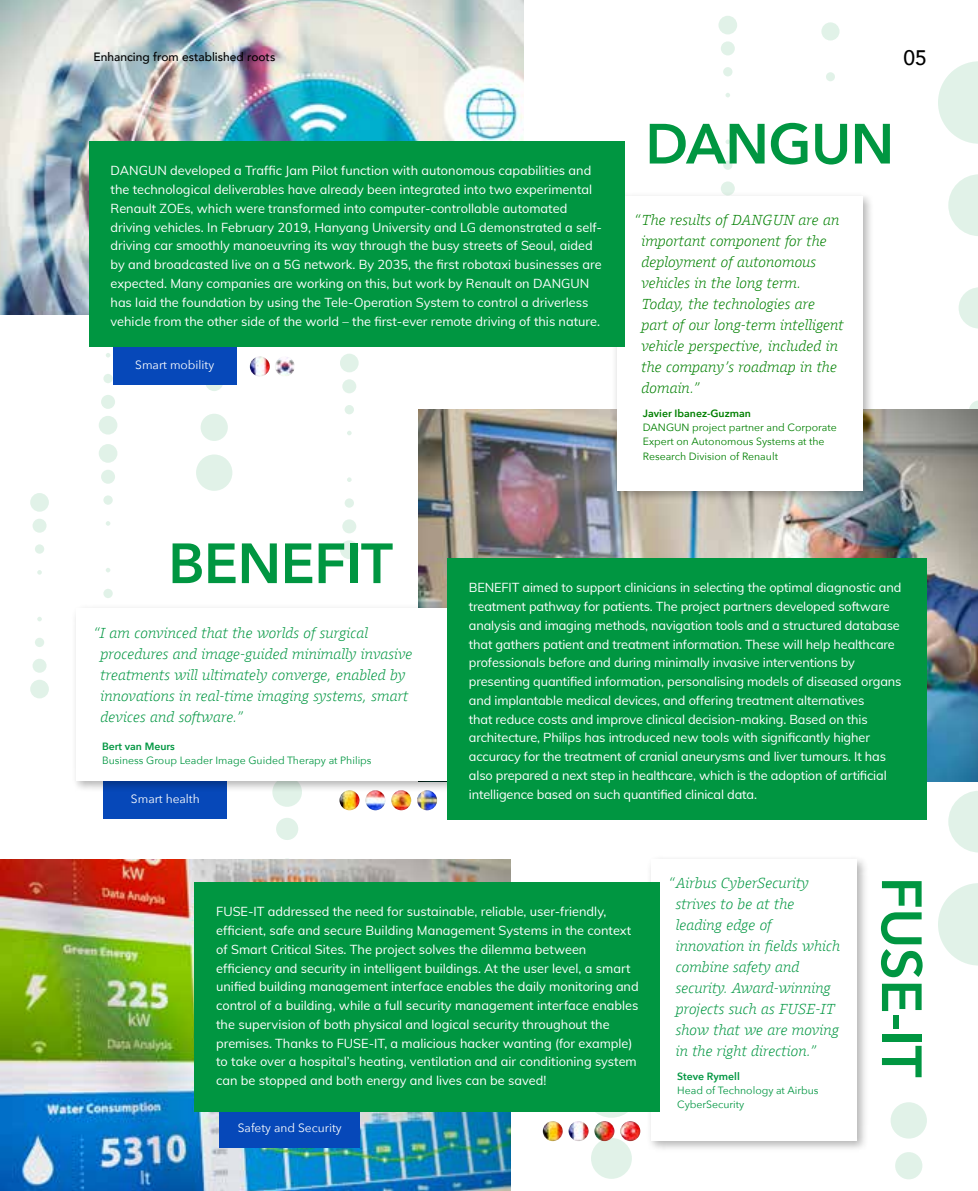
<style>
.page{position:relative;width:978px;height:1191px;background:#fff}
.page>*{position:absolute;margin:0;border:0;box-sizing:border-box;transform-origin:0 0}
.t1{font:600 55.95px "Avenir Next";letter-spacing:-.01em;color:#009641}
.t2{font:500 21px "Avenir";color:#000}
.t3{font:italic 300 15px/21px "Harrison Serif Pro";letter-spacing:.01em;color:#009641}
.t4{font:italic 300 15px/21px "Harrison Serif Pro";letter-spacing:.01em;color:#008001}
.t5{font:12.75px/18.8px "Muli";color:#fff}
.t6{font:12px "Avenir Next";color:#fff}
.t7{font:500 12px "Avenir";color:#000}
.t8{font:10.5px/14.2px "Avenir Next";color:#008001}
.t9{font:10.5px/14.2px "Avenir Next";color:#009641}
.t10{font:600 10.5px "Avenir Next";color:#009641}
.t11{font:600 10.5px "Avenir Next";color:#008001}
</style>
<div class="page">
<div style="left:196px;top:454px;width:36px;height:37px;background:#e1f2e8;border-radius:50%"></div>
<div style="left:201px;top:414px;width:27px;height:27px;background:#e1f2e8;border-radius:50%"></div>
<svg style="left:205px;top:373px;width:18px;height:18px"></svg>
<div style="left:895px;top:1152px;width:27px;height:27px;background:#e1f2e8;border-radius:50%"></div>
<div style="left:891px;top:1102px;width:36px;height:36px;background:#e1f2e8;border-radius:50%"></div>
<div style="left:272px;top:777px;width:30px;height:30px;background:#e1f2e8;border-radius:50%"></div>
<div style="left:276px;top:818px;width:22px;height:22px;background:#e1f2e8;border-radius:50%"></div>
<div style="left:280px;top:858px;width:15px;height:15px;background:#f2f9f5;border-radius:50%"></div>
<div style="left:591px;top:1138px;width:41px;height:40px;background:#e1f2e8;border-radius:50%"></div>
<svg style="left:584px;top:1063px;width:55px;height:54px"></svg>
<svg style="left:938px;top:883px;width:40px;height:82px"></svg>
<svg style="left:948px;top:791px;width:30px;height:61px"></svg>
<svg style="left:969px;top:400px;width:9px;height:10px"></svg>
<svg style="left:959px;top:287px;width:19px;height:41px"></svg>
<svg style="left:948px;top:174px;width:30px;height:62px"></svg>
<svg style="left:938px;top:61px;width:40px;height:83px"></svg>
<div style="left:103px;top:589px;width:10px;height:9px;background:#e1f2e8;border-radius:50%"></div>
<svg style="left:106px;top:568px;width:4px;height:4px"></svg>
<svg style="left:106px;top:521px;width:4px;height:5px"></svg>
<svg style="left:103px;top:495px;width:10px;height:10px"></svg>
<div style="left:101px;top:470px;width:14px;height:14px;background:#e1f2e8;border-radius:50%"></div>
<div style="left:99px;top:444px;width:18px;height:19px;background:#e1f2e8;border-radius:50%"></div>
<div style="left:99px;top:416px;width:18px;height:18px;background:#e1f2e8;border-radius:50%"></div>
<div style="left:101px;top:395px;width:14px;height:14px;background:#e1f2e8;border-radius:50%"></div>
<div style="left:103px;top:374px;width:10px;height:9px;background:#e1f2e8;border-radius:50%"></div>
<svg style="left:106px;top:353px;width:4px;height:4px"></svg>
<div style="left:340px;top:353px;width:19px;height:19px;background:#e1f2e8;border-radius:50%"></div>
<div style="left:342px;top:379px;width:14px;height:14px;background:#e1f2e8;border-radius:50%"></div>
<div style="left:345px;top:405px;width:9px;height:9px;background:#e1f2e8;border-radius:50%"></div>
<svg style="left:347px;top:431px;width:5px;height:4px"></svg>
<svg style="left:347px;top:477px;width:5px;height:5px"></svg>
<div style="left:345px;top:498px;width:9px;height:10px;background:#e1f2e8;border-radius:50%"></div>
<div style="left:342px;top:519px;width:14px;height:14px;background:#e1f2e8;border-radius:50%"></div>
<div style="left:340px;top:540px;width:19px;height:19px;background:#e1f2e8;border-radius:50%"></div>
<div style="left:30px;top:679px;width:19px;height:19px;background:#e1f2e8;border-radius:50%"></div>
<div style="left:33px;top:658px;width:14px;height:15px;background:#e1f2e8;border-radius:50%"></div>
<div style="left:35px;top:637px;width:9px;height:10px;background:#e1f2e8;border-radius:50%"></div>
<svg style="left:37px;top:617px;width:5px;height:4px"></svg>
<svg style="left:37px;top:570px;width:5px;height:5px"></svg>
<div style="left:35px;top:544px;width:9px;height:10px;background:#e1f2e8;border-radius:50%"></div>
<div style="left:33px;top:518px;width:14px;height:15px;background:#e1f2e8;border-radius:50%"></div>
<div style="left:30px;top:493px;width:19px;height:19px;background:#e1f2e8;border-radius:50%"></div>
<div style="left:718px;top:16px;width:19px;height:18px;background:#e1f2e8;border-radius:50%"></div>
<div style="left:721px;top:41px;width:14px;height:14px;background:#e1f2e8;border-radius:50%"></div>
<div style="left:723px;top:67px;width:9px;height:9px;background:#e1f2e8;border-radius:50%"></div>
<svg style="left:725px;top:93px;width:5px;height:4px"></svg>
<svg style="left:725px;top:139px;width:5px;height:5px"></svg>
<div style="left:723px;top:160px;width:9px;height:10px;background:#e1f2e8;border-radius:50%"></div>
<div style="left:721px;top:181px;width:14px;height:14px;background:#e1f2e8;border-radius:50%"></div>
<div style="left:826px;top:72px;width:9px;height:9px;background:#e1f2e8;border-radius:50%"></div>
<svg style="left:821px;top:22px;width:19px;height:19px"></svg>
<img style="left:0;top:859px;width:510px;height:332px">
<img style="left:419px;top:410px;width:559px;height:371px">
<img style="left:0;top:0;width:523px;height:314px">
<div style="left:220px;top:1109px;width:140px;height:38px;background:#0648b9"></div>
<div style="left:646px;top:854px;width:222px;height:298px;background:#000;opacity:.3"></div>
<div style="left:651px;top:859px;width:206px;height:282px;background:#fff"></div>
<img style="left:569px;top:1121px;width:20px;height:20px;border-radius:10px">
<img style="left:543px;top:1121px;width:20px;height:20px;border-radius:10px">
<img style="left:594px;top:1121px;width:20px;height:20px;border-radius:10px">
<img style="left:620px;top:1121px;width:20px;height:20px;border-radius:10px">
<div style="left:104px;top:780px;width:123px;height:38px;background:#0648b9"></div>
<div style="left:71px;top:603px;width:388px;height:189px;background:#000;opacity:.3"></div>
<div style="left:76px;top:608px;width:372px;height:173px;background:#fff"></div>
<img style="left:365px;top:790px;width:20px;height:20px;border-radius:10px">
<img style="left:340px;top:790px;width:20px;height:20px;border-radius:10px">
<img style="left:391px;top:790px;width:20px;height:20px;border-radius:10px">
<img style="left:417px;top:790px;width:20px;height:20px;border-radius:10px">
<div style="left:448px;top:558px;width:479px;height:262px;background:#009641"></div>
<div style="left:612px;top:191px;width:262px;height:311px;background:#000;opacity:.3"></div>
<div style="left:617px;top:196px;width:246px;height:295px;background:#fff"></div>
<div style="left:113px;top:346px;width:124px;height:38px;background:#0648b9"></div>
<div style="left:89px;top:141px;width:536px;height:206px;background:#009641"></div>
<img style="left:250px;top:356px;width:20px;height:20px;border-radius:10px">
<img style="left:275px;top:356px;width:20px;height:20px;border-radius:10px">
<div style="left:195px;top:882px;width:465px;height:229px;background:#009641"></div>
<p class="t7" style="left:94px;top:47px;width:183px">Enhancing from established roots</p>
<h2 class="t2" style="left:904px;top:39px;width:25px">05</h2>
<p class="t5" style="left:111px;top:161px;width:493px">DANGUN developed a Traffic Jam Pilot function with autonomous capabilities and the technological deliverables have already been integrated into two experimental Renault ZOEs, which were transformed into computer-controllable automated driving vehicles. In February 2019, Hanyang University and LG demonstrated a self&shy;driving car smoothly manoeuvring its way through the busy streets of Seoul, aided by and broadcasted live on a 5G network. By 2035, the first robotaxi businesses are expected. Many companies are working on this, but work by Renault on DANGUN has laid the foundation by using the Tele-Operation System to control a driverless vehicle from the other side of the world – the first-ever remote driving of this nature.</p>
<p class="t6" style="left:135px;top:355px;width:81px">Smart mobility</p>
<h1 class="t1" style="left:645px;top:96px;width:250px">DANGUN</h1>
<p class="t4" style="left:641px;top:208px;width:204px;text-indent:-8px">“The results of DANGUN are an important component for the deployment of autonomous vehicles in the long term.<br>Today, the technologies are part of our long-term intelligent vehicle perspective, included in the company’s roadmap in the domain.”</p>
<p class="t11" style="left:643px;top:404px;width:110px">Javier Ibanez-Guzman</p>
<p class="t8" style="left:643px;top:420px;width:195px">DANGUN project partner and Corporate<br>Expert on Autonomous Systems at the<br>Research Division of Renault</p>
<h1 class="t1" style="left:168px;top:515px;width:226px">BENEFIT</h1>
<p class="t3" style="left:101px;top:621px;width:313px;text-indent:-8px">“I am convinced that the worlds of surgical procedures and image-guided minimally invasive treatments will ultimately converge, enabled by innovations in real-time imaging systems, smart devices and software.”</p>
<p class="t10" style="left:102px;top:737px;width:74px">Bert van Meurs</p>
<p class="t9" style="left:102px;top:752px;width:271px">Business Group Leader Image Guided Therapy at Philips</p>
<p class="t6" style="left:131px;top:789px;width:70px">Smart health</p>
<p class="t5" style="left:469px;top:578px;width:434px">BENEFIT aimed to support clinicians in selecting the optimal diagnostic and treatment pathway for patients. The project partners developed software analysis and imaging methods, navigation tools and a structured database that gathers patient and treatment information. These will help healthcare professionals before and during minimally invasive interventions by presenting quantified information, personalising models of diseased organs and implantable medical devices, and offering treatment alternatives<br>that reduce costs and improve clinical decision-making. Based on this architecture, Philips has introduced new tools with significantly higher accuracy for the treatment of cranial aneurysms and liver tumours. It has also prepared a next step in healthcare, which is the adoption of artificial intelligence based on such quantified clinical data.</p>
<p class="t5" style="left:216px;top:901px;width:424px">FUSE-IT addressed the need for sustainable, reliable, user-friendly, efficient, safe and secure Building Management Systems in the context of Smart Critical Sites. The project solves the dilemma between efficiency and security in intelligent buildings. At the user level, a smart unified building management interface enables the daily monitoring and control of a building, while a full security management interface enables the supervision of both physical and logical security throughout the premises. Thanks to FUSE-IT, a malicious hacker wanting (for example) to take over a hospital’s heating, ventilation and air conditioning system can be stopped and both energy and lives can be saved!</p>
<p class="t6" style="left:238px;top:1118px;width:105px">Safety and Security</p>
<p class="t3" style="left:676px;top:871px;width:166px;text-indent:-8px">“Airbus CyberSecurity strives to be at the leading edge of innovation in fields which combine safety and security. Award-winning projects such as FUSE-IT show that we are moving in the right direction.”</p>
<p class="t10" style="left:677px;top:1067px;width:64px">Steve Rymell</p>
<p class="t9" style="left:677px;top:1083px;width:143px">Head of Technology at Airbus<br>CyberSecurity</p>
<h1 class="t1" style="left:949px;top:876px;width:202px;rotate:90deg">FUSE-IT</h1>
</div>
